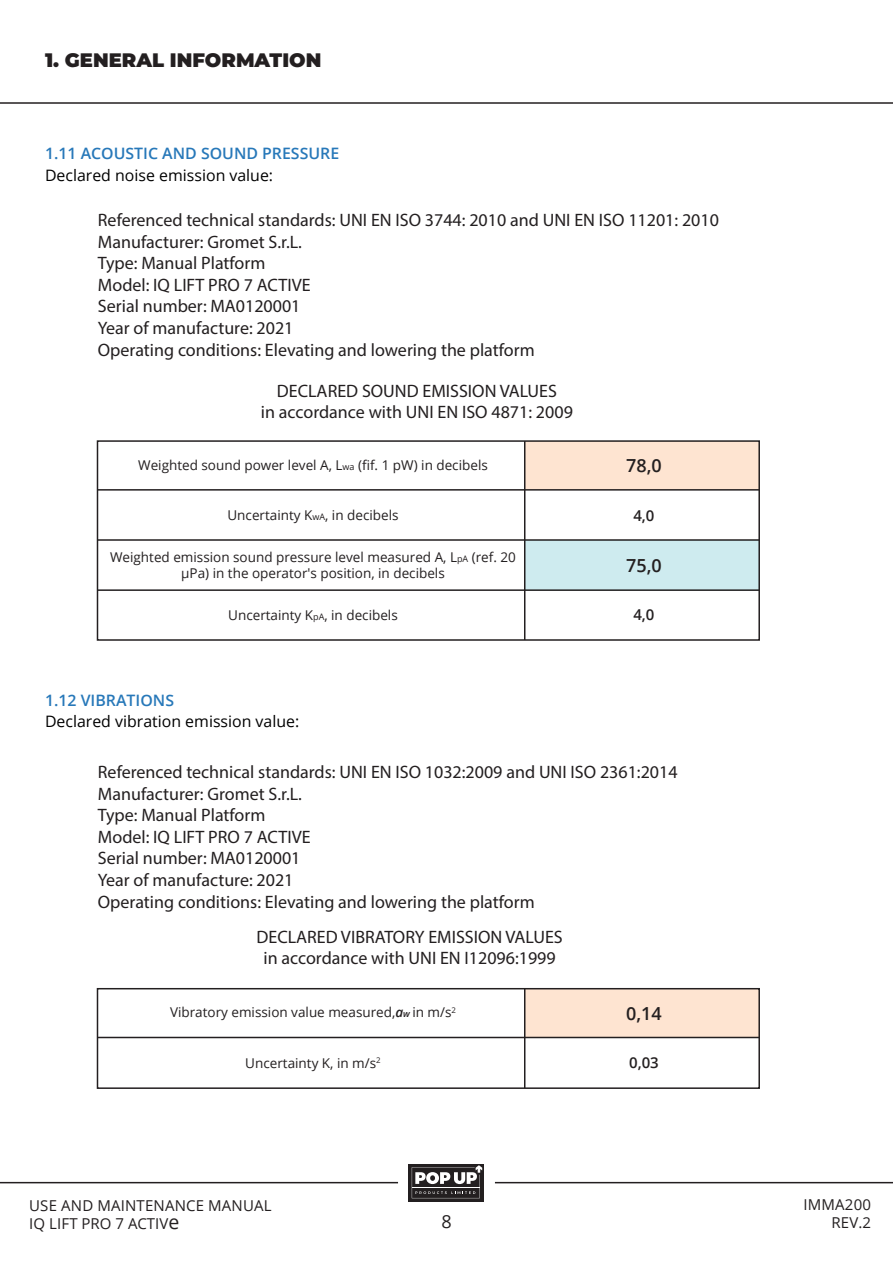
<style>
.page{position:relative;width:893px;height:1263px;background:#fff}
.page>*{position:absolute;margin:0;border:0;box-sizing:border-box;transform-origin:0 0}
.t1{font:900 19.5px "Montserrat";color:#231f20}
.t2{font:18px/21.6px "Myriad Pro";color:#231f20}
.t3{font:600 18px "Open Sans";color:#231f20}
.t4{font:18px "Open Sans";color:#231f20}
.t5{font:15.75px "Open Sans";color:#000001}
.t6{font:600 15.75px "Open Sans";color:#2778b9}
.t7{font:15px/18px "Open Sans";letter-spacing:.01em;color:#231f20}
.t8{font:600 15px "Open Sans";color:#231f20}
.t9{font:13.5px/16.2px "Open Sans";color:#231f20;text-align:center}
.s1{font-size:9px}
.s2{font-weight:600;font-style:italic}
.s3{font-weight:600;font-style:italic;font-size:9px}
.s4{font-size:19.5px}
</style>
<div class="page">
<svg style="left:409px;top:1164px;width:75px;height:37px"></svg>
<svg style="left:412px;top:1165px;width:70px;height:33px"></svg>
<hr style="left:0;top:1182px;width:398px;height:1px;background:#231f20">
<hr style="left:495px;top:1182px;width:398px;height:1px;background:#231f20">
<hr style="left:0;top:102px;width:893px;height:2px;background:#231f20">
<div style="left:525px;top:441px;width:234px;height:49px;background:#fee4d1"></div>
<div style="left:525px;top:540px;width:234px;height:50px;background:#ceebef"></div>
<div style="left:97px;top:440px;width:663px;height:201px;border:2px solid #231f20"></div>
<hr style="left:524px;top:441px;width:1px;height:199px;background:#231f20">
<hr style="left:97px;top:489px;width:662px;height:2px;background:#231f20">
<hr style="left:97px;top:539px;width:662px;height:2px;background:#231f20">
<hr style="left:97px;top:589px;width:662px;height:2px;background:#231f20">
<div style="left:525px;top:989px;width:234px;height:48px;background:#fee4d1"></div>
<div style="left:97px;top:988px;width:663px;height:101px;border:2px solid #231f20"></div>
<hr style="left:524px;top:989px;width:1px;height:99px;background:#231f20">
<hr style="left:97px;top:1037px;width:662px;height:1px;background:#231f20">
<p class="t1" style="left:45px;top:45px;width:278px">1. GENERAL INFORMATION</p>
<p class="t6" style="left:45px;top:143px;width:296px">1.11 ACOUSTIC AND SOUND PRESSURE</p>
<p class="t5" style="left:45px;top:164px;width:230px">Declared noise emission value:</p>
<p class="t2" style="left:98px;top:209px;width:623px">Referenced technical standards: UNI EN ISO 3744: 2010 and UNI EN ISO 11201: 2010<br>Manufacturer: Gromet S.r.L.<br>Type: Manual Platform<br>Model: IQ LIFT PRO 7 ACTIVE<br>Serial number: MA0120001<br>Year of manufacture: 2021<br>Operating conditions: Elevating and lowering the platform</p>
<p class="t2" style="left:261px;top:379px;width:313px;text-align:center">DECLARED SOUND EMISSION VALUES<br>in accordance with UNI EN ISO 4871: 2009</p>
<p class="t9" style="left:138px;top:456px;width:351px">Weighted sound power level A, L<span class="s1">wa</span> (fif. 1 pW) in decibels</p>
<p class="t9" style="left:227px;top:507px;width:173px">Uncertainty K<span class="s1">wA</span>, in decibels</p>
<p class="t9" style="left:110px;top:549px;width:407px">Weighted emission sound pressure level measured A, L<span class="s1">pA</span> (ref. 20 μPa) in the operator's position, in decibels</p>
<p class="t9" style="left:228px;top:606px;width:171px">Uncertainty K<span class="s1">pA</span>, in decibels</p>
<p class="t6" style="left:45px;top:689px;width:131px">1.12 VIBRATIONS</p>
<p class="t5" style="left:45px;top:711px;width:256px">Declared vibration emission value:</p>
<p class="t3" style="left:626px;top:453px;width:37px">78,0</p>
<p class="t8" style="left:633px;top:505px;width:23px">4,0</p>
<p class="t3" style="left:626px;top:553px;width:37px">75,0</p>
<p class="t8" style="left:633px;top:605px;width:23px">4,0</p>
<p class="t2" style="left:98px;top:761px;width:581px">Referenced technical standards: UNI EN ISO 1032:2009 and UNI ISO 2361:2014<br>Manufacturer: Gromet S.r.L.<br>Type: Manual Platform<br>Model: IQ LIFT PRO 7 ACTIVE<br>Serial number: MA0120001<br>Year of manufacture: 2021<br>Operating conditions: Elevating and lowering the platform</p>
<p class="t2" style="left:256px;top:925px;width:308px;text-align:center">DECLARED VIBRATORY EMISSION VALUES in accordance with UNI EN I12096:1999</p>
<p class="t9" style="left:170px;top:1004px;width:287px">Vibratory emission value measured,<span class="s2">a</span><span class="s3">w</span> in m/s<sup>2</sup></p>
<p class="t9" style="left:245px;top:1054px;width:137px">Uncertainty K, in m/s<sup>2</sup></p>
<p class="t3" style="left:626px;top:1001px;width:37px">0,14</p>
<p class="t8" style="left:629px;top:1053px;width:31px">0,03</p>
<p class="t7" style="left:29px;top:1196px;width:244px">USE AND MAINTENANCE MANUAL<br>IQ LIFT PRO 7 ACTIV<span class="s4">e</span></p>
<p class="t7" style="left:804px;top:1195px;width:69px">IMMA200</p>
<p class="t4" style="left:441px;top:1209px;width:12px">8</p>
<p class="t7" style="left:831px;top:1213px;width:41px">REV.2</p>
</div>
